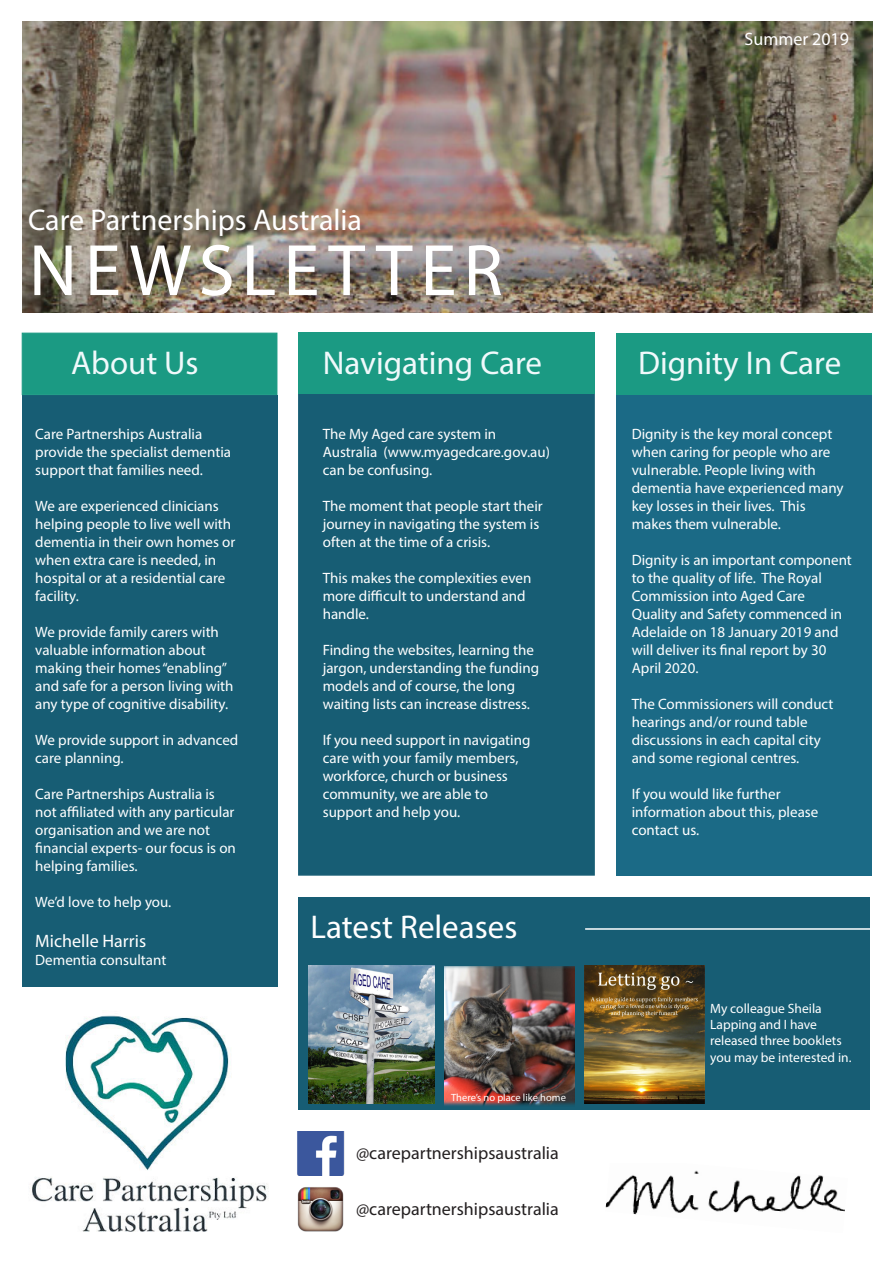
<style>
.page{position:relative;width:893px;height:1263px;background:#fff}
.page>*{position:absolute;margin:0;border:0;box-sizing:border-box;transform-origin:0 0}
.t1{font:73.5px "Myriad Pro";letter-spacing:.105em;color:#fff}
.t2{font:33px "Myriad Pro";color:#f0f9fb}
.t3{font:33px "Myriad Pro";color:#fff}
.t4{font:30px "Myriad Pro";color:#fff}
.t5{font:18px "Myriad Pro";color:#231f20}
.t6{font:18px "Myriad Pro";color:#fff}
.t7{font:15px/18px "Myriad Pro";color:#fff}
.t8{font:13.5px/16.2px "Myriad Pro";color:#fff}
.t9{font:10.5px "Myriad Pro";color:#fff}
</style>
<div class="page">
<img style="left:22px;top:21px;width:850px;height:291px">
<div style="left:616px;top:394px;width:255px;height:482px;background:#1b6a86"></div>
<div style="left:298px;top:958px;width:572px;height:152px;background:#175d74"></div>
<div style="left:22px;top:395px;width:255px;height:591px;background:#175d74"></div>
<div style="left:22px;top:333px;width:255px;height:62px;background:#1b9a83"></div>
<div style="left:298px;top:393px;width:297px;height:483px;background:#175d74;border:2px solid #175d74"></div>
<div style="left:298px;top:333px;width:297px;height:61px;background:#1b9a83"></div>
<div style="left:616px;top:333px;width:255px;height:61px;background:#1b9a83"></div>
<div style="left:298px;top:897px;width:572px;height:62px;background:#175d74"></div>
<img style="left:32px;top:1015px;width:237px;height:217px">
<hr style="left:585px;top:928px;width:287px;height:2px;background:#fff">
<img style="left:297px;top:1131px;width:47px;height:44px">
<img style="left:297px;top:1187px;width:47px;height:44px">
<img style="left:309px;top:965px;width:126px;height:139px">
<img style="left:445px;top:966px;width:129px;height:140px">
<img style="left:584px;top:965px;width:120px;height:139px">
<img style="left:605px;top:1170px;width:240px;height:45px">
<p class="t4" style="left:28px;top:201px;width:336px">Care Partnerships Australia</p>
<p class="t1" style="left:29px;top:225px;width:476px">NEWSLETTER</p>
<p class="t6" style="left:745px;top:28px;width:106px">Summer 2019</p>
<p class="t2" style="left:71px;top:342px;width:129px">About Us</p>
<p class="t2" style="left:323px;top:343px;width:221px">Navigating Care</p>
<p class="t2" style="left:638px;top:343px;width:205px">Dignity In Care</p>
<p class="t7" style="left:35px;top:425px;width:197px">Care Partnerships Australia provide the specialist dementia support that families need.</p>
<p class="t7" style="left:35px;top:497px;width:185px">We are experienced clinicians</p>
<p class="t7" style="left:35px;top:515px;width:202px">helping people to live well with dementia in their own homes or when extra care is needed, in hospital or at a residential care facility.</p>
<p class="t7" style="left:35px;top:623px;width:185px">We provide family carers with valuable information about</p>
<p class="t7" style="left:35px;top:659px;width:200px">making their homes “enabling” and safe for a person living with any type of cognitive disability.</p>
<p class="t7" style="left:35px;top:731px;width:205px">We provide support in advanced care planning.</p>
<p class="t7" style="left:35px;top:785px;width:201px">Care Partnerships Australia is not affiliated with any particular organisation and we are not</p>
<p class="t7" style="left:35px;top:839px;width:202px">financial experts- our focus is on helping families.</p>
<p class="t7" style="left:35px;top:893px;width:138px">We’d love to help you.</p>
<p class="t6" style="left:35px;top:929px;width:112px">Michelle Harris</p>
<p class="t7" style="left:35px;top:950px;width:133px">Dementia consultant</p>
<p class="t7" style="left:323px;top:425px;width:175px">The My Aged care system in</p>
<p class="t7" style="left:323px;top:443px;width:229px">Australia (www.myagedcare.gov.au) can be confusing.</p>
<p class="t7" style="left:323px;top:497px;width:221px">The moment that people start their journey in navigating the system is often at the time of a crisis.</p>
<p class="t7" style="left:323px;top:569px;width:210px">This makes the complexities even more difficult to understand and handle.</p>
<p class="t7" style="left:323px;top:641px;width:218px">Finding the websites, learning the jargon, understanding the funding models and of course, the long</p>
<p class="t7" style="left:323px;top:695px;width:209px">waiting lists can increase distress.</p>
<p class="t7" style="left:323px;top:731px;width:209px">If you need support in navigating care with your family members,</p>
<p class="t7" style="left:323px;top:767px;width:187px">workforce, church or business</p>
<p class="t7" style="left:323px;top:785px;width:167px">community, we are able to</p>
<p class="t7" style="left:323px;top:803px;width:139px">support and help you.</p>
<p class="t3" style="left:310px;top:906px;width:208px">Latest Releases</p>
<p class="t9" style="left:451px;top:1091px;width:116px">There’s no place like home</p>
<p class="t5" style="left:356px;top:1141px;width:204px">@carepartnershipsaustralia</p>
<p class="t5" style="left:356px;top:1198px;width:204px">@carepartnershipsaustralia</p>
<p class="t7" style="left:632px;top:425px;width:202px">Dignity is the key moral concept when caring for people who are</p>
<p class="t7" style="left:632px;top:461px;width:213px">vulnerable. People living with dementia have experienced many key losses in their lives. This makes them vulnerable.</p>
<p class="t7" style="left:632px;top:551px;width:222px">Dignity is an important component to the quality of life. The Royal<br>Commission into Aged Care</p>
<p class="t7" style="left:632px;top:605px;width:212px">Quality and Safety commenced in<br>Adelaide on 18 January 2019 and will deliver its final report by 30<br>April 2020.</p>
<p class="t7" style="left:632px;top:695px;width:203px">The Commissioners will conduct hearings and/or round table</p>
<p class="t7" style="left:632px;top:731px;width:191px">discussions in each capital city and some regional centres.</p>
<p class="t7" style="left:632px;top:785px;width:150px">If you would like further</p>
<p class="t7" style="left:632px;top:803px;width:188px">information about this, please contact us.</p>
<p class="t8" style="left:710px;top:1000px;width:113px">My colleague Sheila</p>
<p class="t8" style="left:710px;top:1016px;width:108px">Lapping and I have</p>
<p class="t8" style="left:710px;top:1032px;width:143px">released three booklets you may be interested in.</p>
</div>
